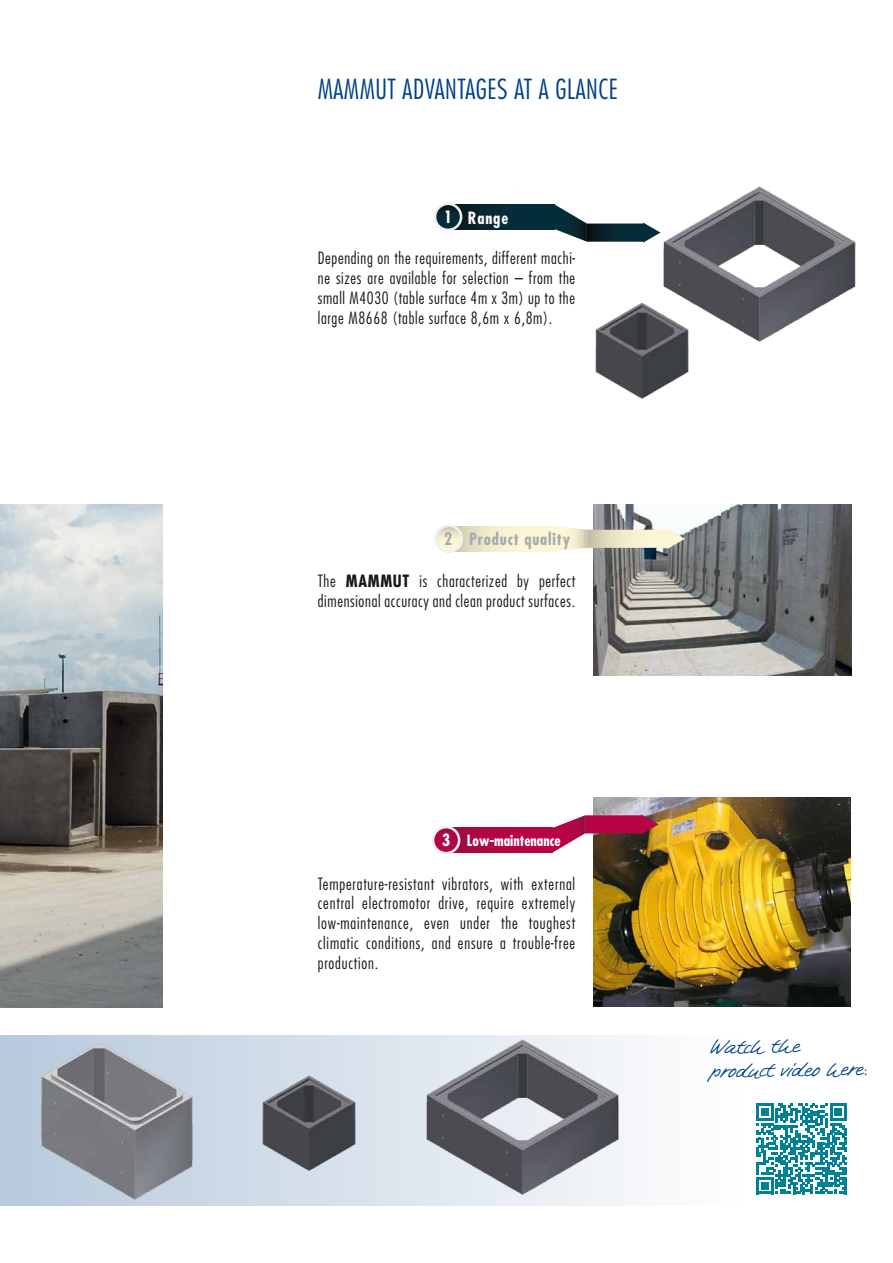
<style>
.page{position:relative;width:893px;height:1263px;background:#fff}
.page>*{position:absolute;margin:0;border:0;box-sizing:border-box;transform-origin:0 0}
.t1{font:300 condensed 27px "Futura";letter-spacing:.02em;color:#004286}
.t2{font:18px/24.2px "Tommi Handwriting";color:#004286}
.t3{font:300 condensed 16.5px/19.8px "Futura";letter-spacing:.04em;color:#1a171c;text-align:justify}
.t4{font:700 condensed 16.5px "Futura";letter-spacing:.05em;color:#a9aaac}
.t5{font:700 condensed 16.5px "Futura";letter-spacing:.05em;color:#fff}
.t6{font:700 condensed 15px "Futura";color:#fff}
.s1{font-weight:700}
.s2{font-size:16.5px}
</style>
<div class="page">
<svg style="left:0;top:1035px;width:640px;height:170px;background:#c9d6e5"></svg>
<svg style="left:756px;top:1103px;width:91px;height:91px"></svg>
<hr style="left:844px;top:1177px;width:3px;height:17px;background:#008195">
<img style="left:0;top:505px;width:162px;height:503px">
<img style="left:593px;top:505px;width:259px;height:171px">
<svg style="left:463px;top:526px;width:92px;height:25px;background:#f3eecf"></svg>
<svg style="left:435px;top:525px;width:28px;height:28px"></svg>
<svg style="left:555px;top:526px;width:130px;height:25px;background:#dad7c3"></svg>
<svg style="left:462px;top:205px;width:93px;height:24px;background:#062934"></svg>
<svg style="left:434px;top:203px;width:28px;height:28px"></svg>
<svg style="left:555px;top:205px;width:52px;height:37px"></svg>
<img style="left:593px;top:797px;width:257px;height:210px">
<svg style="left:460px;top:828px;width:93px;height:24px;background:#b10544"></svg>
<svg style="left:432px;top:826px;width:28px;height:28px"></svg>
<svg style="left:553px;top:814px;width:106px;height:38px"></svg>
<img style="left:595px;top:323px;width:94px;height:76px">
<img style="left:607px;top:186px;width:249px;height:165px">
<img style="left:29px;top:1041px;width:189px;height:164px">
<img style="left:207px;top:1066px;width:164px;height:115px">
<img style="left:371px;top:1035px;width:269px;height:169px">
<h1 class="t1" style="left:318px;top:72px;width:302px">MAMMUT ADVANTAGES AT A GLANCE</h1>
<p class="t5" style="left:444px;top:206px;width:10px">1</p>
<p class="t5" style="left:468px;top:207px;width:42px">Range</p>
<p class="t3" style="left:318px;top:248px;width:259px">Depending on the requirements, different machi&shy;ne sizes are available for selection – from the small M4030 (table surface 4m x 3m) up to the large M8668 (table surface 8,6m x 6,8m).</p>
<p class="t4" style="left:444px;top:528px;width:10px">2</p>
<p class="t4" style="left:469px;top:528px;width:103px">Product quality</p>
<p class="t3" style="left:318px;top:571px;width:259px">The <span class="s1">MAMMUT</span> is characterized by perfect dimensional accuracy and clean product surfaces.</p>
<p class="t6" style="left:442px;top:831px;width:120px"><span class="s2">3</span> Low-maintenance</p>
<p class="t3" style="left:318px;top:873px;width:259px">Temperature-resistant vibrators, with external central electromotor drive, require extremely low-maintenance, even under the toughest climatic conditions, and ensure a trouble-free production.</p>
<p class="t2" style="left:710px;top:1036px;width:159px;rotate:-1deg">Watch the<br>product video here:</p>
</div>
